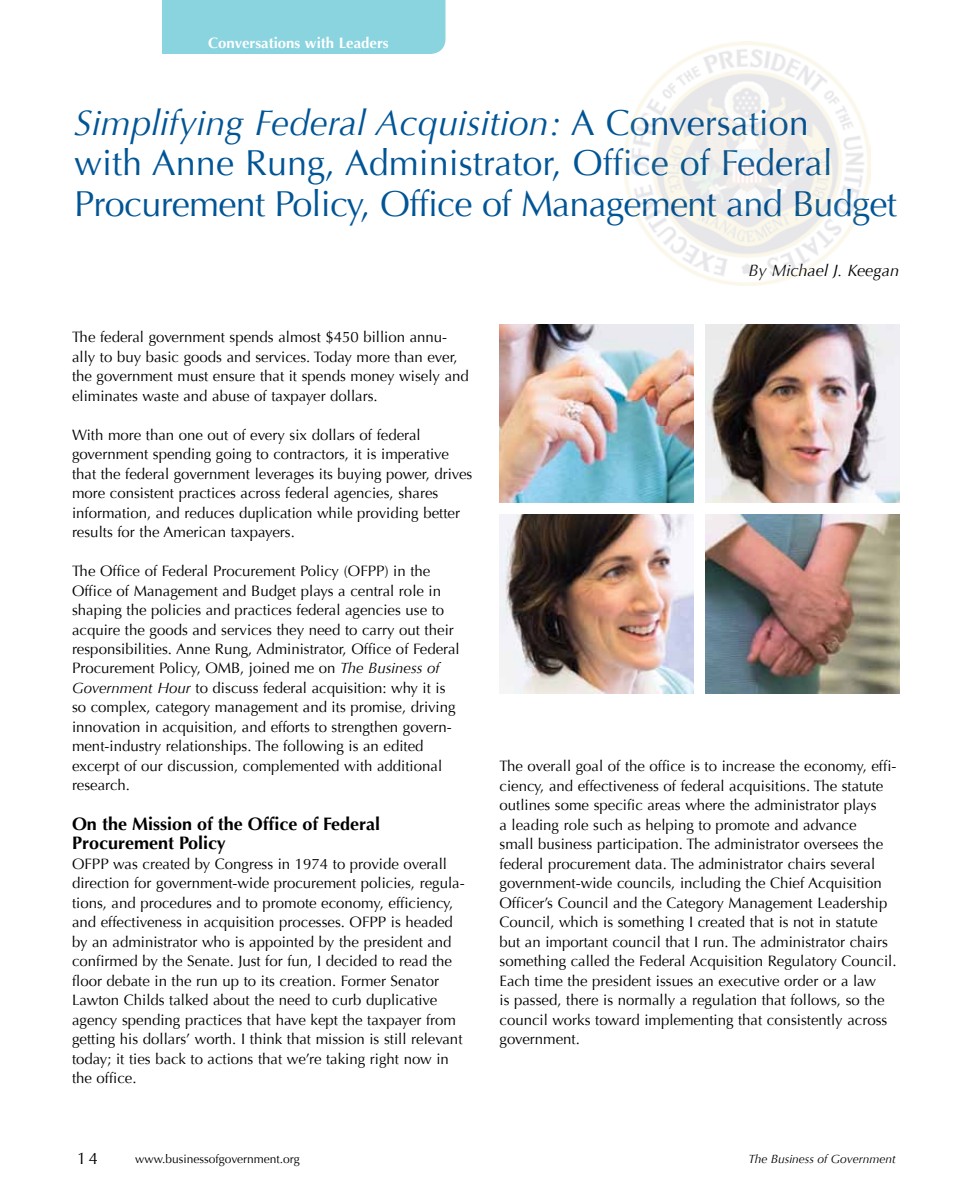
<style>
.page{position:relative;width:972px;height:1188px;background:#fff}
.page>*{position:absolute;margin:0;border:0;box-sizing:border-box;transform-origin:0 0}
.t1{font:36px/40.5px "Optima";letter-spacing:-.02em;color:#005596}
.t2{font:700 18px/19.5px "Optima";color:#000}
.t3{font:italic 16.5px "Optima";color:#000}
.t4{font:16.5px "Optima";color:#000}
.t5{font:15px/19.5px "Optima";color:#000}
.t6{font:700 15px "Optima";color:#fff}
.t7{font:12px "Optima";color:#000}
.t8{font:italic 12px "Optima";color:#000}
.s1{font-style:italic}
</style>
<div class="page">
<div style="left:162px;top:0;width:284px;height:54px;background:#8ad4df"></div>
<img style="left:500px;top:324px;width:194px;height:179px">
<img style="left:706px;top:324px;width:194px;height:179px">
<img style="left:706px;top:514px;width:194px;height:179px">
<img style="left:500px;top:514px;width:194px;height:179px">
<img style="left:624px;top:41px;width:246px;height:245px">
<p class="t6" style="left:208px;top:34px;width:182px">Conversations with Leaders</p>
<h1 class="t1" style="left:74px;top:103px;width:824px"><span class="s1">Simplifying Federal Acquisition:</span> A Conversation<br>with Anne Rung, Administrator, Office of Federal<br>Procurement Policy, Office of Management and Budget</h1>
<p class="t3" style="left:748px;top:260px;width:152px">By Michael J. Keegan</p>
<p class="t5" style="left:72px;top:327px;width:398px">The federal government spends almost $450 billion annu&shy;ally to buy basic goods and services. Today more than ever, the government must ensure that it spends money wisely and eliminates waste and abuse of taxpayer dollars.</p>
<p class="t5" style="left:72px;top:425px;width:402px">With more than one out of every six dollars of federal government spending going to contractors, it is imperative that the federal government leverages its buying power, drives more consistent practices across federal agencies, shares information, and reduces duplication while providing better results for the American taxpayers.</p>
<p class="t5" style="left:72px;top:561px;width:389px">The Office of Federal Procurement Policy (OFPP) in the Office of Management and Budget plays a central role in shaping the policies and practices federal agencies use to acquire the goods and services they need to carry out their responsibilities. Anne Rung, Administrator, Office of Federal Procurement Policy, OMB, joined me on <span class="s1">The Business of Government Hour</span> to discuss federal acquisition: why it is so complex, category management and its promise, driving innovation in acquisition, and efforts to strengthen govern&shy;ment-industry relationships. The following is an edited excerpt of our discussion, complemented with additional research.</p>
<p class="t2" style="left:72px;top:814px;width:310px">On the Mission of the Office of Federal<br>Procurement Policy</p>
<p class="t5" style="left:72px;top:854px;width:394px">OFPP was created by Congress in 1974 to provide overall direction for government-wide procurement policies, regula&shy;tions, and procedures and to promote economy, efficiency, and effectiveness in acquisition processes. OFPP is headed by an administrator who is appointed by the president and confirmed by the Senate. Just for fun, I decided to read the floor debate in the run up to its creation. Former Senator Lawton Childs talked about the need to curb duplicative agency spending practices that have kept the taxpayer from getting his dollars’ worth. I think that mission is still relevant today; it ties back to actions that we’re taking right now in the office.</p>
<p class="t5" style="left:500px;top:756px;width:399px">The overall goal of the office is to increase the economy, effi&shy;ciency, and effectiveness of federal acquisitions. The statute outlines some specific areas where the administrator plays<br>a leading role such as helping to promote and advance<br>small business participation. The administrator oversees the federal procurement data. The administrator chairs several government-wide councils, including the Chief Acquisition Officer’s Council and the Category Management Leadership Council, which is something I created that is not in statute but an important council that I run. The administrator chairs something called the Federal Acquisition Regulatory Council.<br>Each time the president issues an executive order or a law<br>is passed, there is normally a regulation that follows, so the council works toward implementing that consistently across government.</p>
<p class="t4" style="left:77px;top:1149px;width:22px">14</p>
<p class="t7" style="left:135px;top:1152px;width:166px">www.businessofgovernment.org</p>
<p class="t8" style="left:749px;top:1152px;width:149px">The Business of Government</p>
</div>
